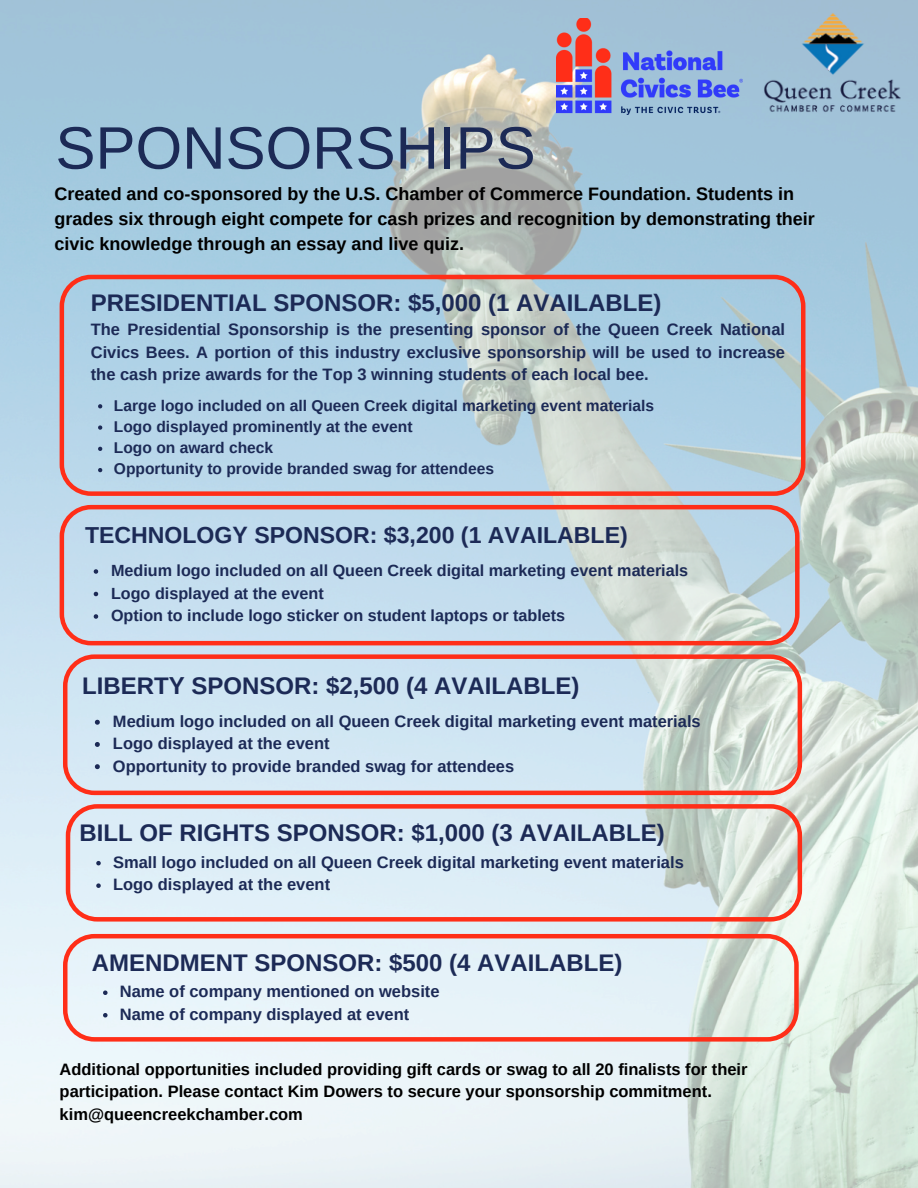
<style>
.page{position:relative;width:918px;height:1188px;background:#fff}
.page>*{position:absolute;margin:0;border:0;box-sizing:border-box;transform-origin:0 0}
.t1{font:60px "Arimo";color:#1c2a56}
.t2{font:700 24px "Arimo";color:#1c2a56}
.t3{font:700 23.1px "Arimo";color:#1c2a56}
.t4{font:700 18px/24.8px "Arimo";color:#000}
.t5{font:700 16.5px/22.5px "Arimo";color:#1c2a56;text-align:justify}
.t6{font:700 16.5px/22.5px "Arimo";color:#000}
.t7{font:700 16.2px "Arimo";color:#1c2a56}
.t8{font:700 15.6px "Arimo";color:#1c2a56}
</style>
<div class="page">
<img style="left:0;top:0;width:918px;height:1188px">
<svg style="left:60px;top:505px;width:740px;height:140px;background:#c8cfd9"></svg>
<svg style="left:63px;top:654px;width:739px;height:141px;background:#d2d6dc"></svg>
<svg style="left:60px;top:275px;width:745px;height:221px;background:#b7c9d6"></svg>
<svg style="left:66px;top:804px;width:736px;height:117px;background:#dcd9dd"></svg>
<svg style="left:63px;top:934px;width:736px;height:108px;background:#e6dee0"></svg>
<img style="left:556px;top:19px;width:169px;height:95px">
<img style="left:725px;top:0;width:193px;height:139px">
<svg style="left:94px;top:569px;width:4px;height:5px"></svg>
<svg style="left:94px;top:592px;width:4px;height:4px"></svg>
<svg style="left:94px;top:614px;width:4px;height:5px"></svg>
<svg style="left:95px;top:720px;width:5px;height:5px"></svg>
<svg style="left:95px;top:742px;width:5px;height:5px"></svg>
<svg style="left:95px;top:764px;width:5px;height:5px"></svg>
<svg style="left:98px;top:404px;width:4px;height:4px"></svg>
<svg style="left:98px;top:425px;width:4px;height:5px"></svg>
<svg style="left:98px;top:447px;width:4px;height:4px"></svg>
<svg style="left:98px;top:468px;width:4px;height:4px"></svg>
<svg style="left:96px;top:861px;width:5px;height:4px"></svg>
<svg style="left:96px;top:883px;width:5px;height:5px"></svg>
<svg style="left:103px;top:990px;width:5px;height:5px"></svg>
<svg style="left:103px;top:1013px;width:5px;height:4px"></svg>
<p class="t1" style="left:55px;top:114px;width:482px">SPONSORSHIPS</p>
<p class="t4" style="left:55px;top:182px;width:762px">Created and co-sponsored by the U.S. Chamber of Commerce Foundation. Students in grades six through eight compete for cash prizes and recognition by demonstrating their civic knowledge through an essay and live quiz.</p>
<h1 class="t2" style="left:91px;top:289px;width:572px">PRESIDENTIAL SPONSOR: $5,000 (1 AVAILABLE)</h1>
<h3 class="t5" style="left:91px;top:318px;width:696px">The Presidential Sponsorship is the presenting sponsor of the Queen Creek National Civics Bees. A portion of this industry exclusive sponsorship will be used to increase the cash prize awards for the Top 3 winning students of each local bee.</h3>
<p class="t8" style="left:114px;top:396px;width:542px">Large logo included on all Queen Creek digital marketing event materials</p>
<p class="t8" style="left:114px;top:418px;width:300px">Logo displayed prominently at the event</p>
<h2 class="t8" style="left:114px;top:439px;width:161px">Logo on award check</h2>
<p class="t8" style="left:114px;top:460px;width:382px">Opportunity to provide branded swag for attendees</p>
<h3 class="t3" style="left:85px;top:522px;width:544px">TECHNOLOGY SPONSOR: $3,200 (1 AVAILABLE)</h3>
<p class="t7" style="left:111px;top:561px;width:579px">Medium logo included on all Queen Creek digital marketing event materials</p>
<p class="t7" style="left:111px;top:584px;width:214px">Logo displayed at the event</p>
<p class="t7" style="left:111px;top:606px;width:456px">Option to include logo sticker on student laptops or tablets</p>
<h2 class="t2" style="left:82px;top:672px;width:499px">LIBERTY SPONSOR: $2,500 (4 AVAILABLE)</h2>
<p class="t5" style="left:113px;top:710px;width:589px">Medium logo included on all Queen Creek digital marketing event materials</p>
<h2 class="t5" style="left:113px;top:732px;width:218px">Logo displayed at the event</h2>
<p class="t5" style="left:113px;top:755px;width:403px">Opportunity to provide branded swag for attendees</p>
<p class="t2" style="left:80px;top:820px;width:587px">BILL OF RIGHTS SPONSOR: $1,000 (3 AVAILABLE)</p>
<h2 class="t5" style="left:113px;top:851px;width:572px">Small logo included on all Queen Creek digital marketing event materials</h2>
<p class="t5" style="left:113px;top:873px;width:219px">Logo displayed at the event</p>
<p class="t2" style="left:92px;top:949px;width:532px">AMENDMENT SPONSOR: $500 (4 AVAILABLE)</p>
<h2 class="t5" style="left:120px;top:980px;width:321px">Name of company mentioned on website</h2>
<p class="t5" style="left:120px;top:1003px;width:291px">Name of company displayed at event</p>
<p class="t6" style="left:60px;top:1058px;width:689px">Additional opportunities included providing gift cards or swag to all 20 finalists for their participation. Please contact Kim Dowers to secure your sponsorship commitment. kim@queencreekchamber.com</p>
</div>
